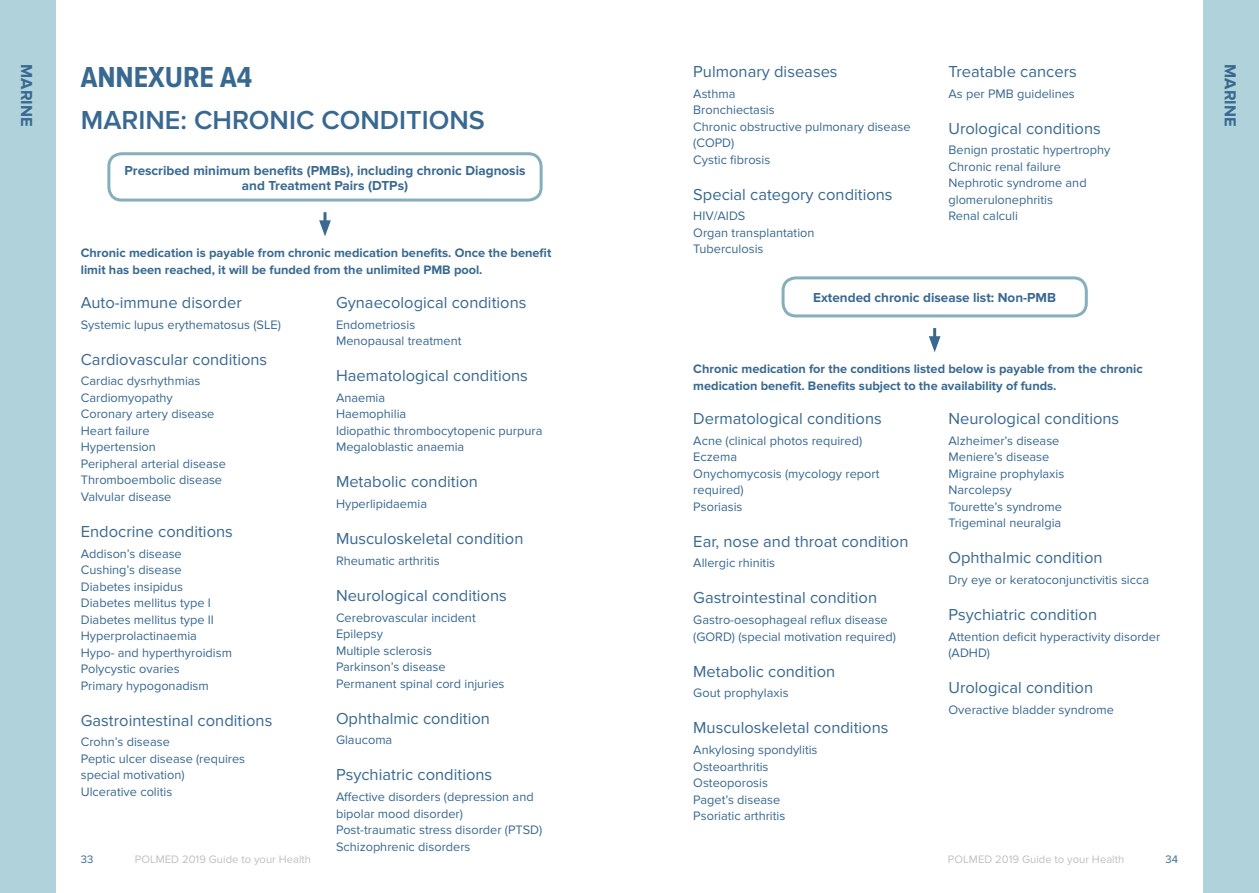
<style>
.page{position:relative;width:1259px;height:893px;background:#fff}
.page>*{position:absolute;margin:0;border:0;box-sizing:border-box;transform-origin:0 0}
.t1{font:700 30px "Proxima Nova Cond";color:#396991}
.t2{font:600 27px "Proxima Nova";color:#396991}
.t3{font:16.5px "Proxima Nova";color:#396991}
.t4{font:700 16.5px "Proxima Nova";letter-spacing:.01em;color:#396991}
.t5{font:700 13.5px/15px "Proxima Nova";color:#396991;text-align:center}
.t6{font:12.75px/16.5px "Proxima Nova";color:#396991}
.t7{font:700 12.75px/16.5px "Proxima Nova";color:#396991}
.t8{font:11.25px "Proxima Nova";color:#c0c0c0}
.t9{font:11.25px "Proxima Nova";color:#396991}
</style>
<div class="page">
<div style="left:107px;top:152px;width:435px;height:50px;border:3px solid #86afbc;border-radius:13px"></div>
<hr style="left:323px;top:212px;width:3px;height:14px;background:#396991">
<svg style="left:319px;top:220px;width:12px;height:16px"></svg>
<div style="left:781px;top:276px;width:306px;height:41px;border:3px solid #86afbc;border-radius:13px"></div>
<hr style="left:933px;top:328px;width:3px;height:14px;background:#396991">
<svg style="left:929px;top:336px;width:11px;height:16px"></svg>
<div style="left:1203px;top:0;width:56px;height:893px;background:#afd2db"></div>
<div style="left:0;top:0;width:55px;height:893px;background:#afd2db"></div>
<p class="t4" style="left:36px;top:64px;width:64px;rotate:90deg">MARINE</p>
<p class="t4" style="left:1239px;top:64px;width:64px;rotate:90deg">MARINE</p>
<p class="t3" style="left:693px;top:62px;width:146px">Pulmonary diseases</p>
<p class="t6" style="left:693px;top:85px;width:219px">Asthma<br>Bronchiectasis<br>Chronic obstructive pulmonary disease (COPD)<br>Cystic fibrosis</p>
<p class="t3" style="left:693px;top:185px;width:201px">Special category conditions</p>
<p class="t6" style="left:693px;top:208px;width:123px">HIV/AIDS<br>Organ transplantation<br>Tuberculosis</p>
<p class="t3" style="left:948px;top:62px;width:130px">Treatable cancers</p>
<p class="t6" style="left:948px;top:85px;width:128px">As per PMB guidelines</p>
<p class="t3" style="left:948px;top:119px;width:154px">Urological conditions</p>
<p class="t6" style="left:948px;top:142px;width:163px">Benign prostatic hypertrophy<br>Chronic renal failure<br>Nephrotic syndrome and glomerulonephritis<br>Renal calculi</p>
<h1 class="t1" style="left:81px;top:61px;width:173px">ANNEXURE A4</h1>
<h2 class="t2" style="left:81px;top:104px;width:405px">MARINE: CHRONIC CONDITIONS</h2>
<p class="t5" style="left:124px;top:163px;width:403px">Prescribed minimum benefits (PMBs), including chronic Diagnosis and Treatment Pairs (DTPs)</p>
<p class="t7" style="left:81px;top:245px;width:472px">Chronic medication is payable from chronic medication benefits. Once the benefit limit has been reached, it will be funded from the unlimited PMB pool.</p>
<p class="t3" style="left:81px;top:293px;width:163px">Auto-immune disorder</p>
<p class="t6" style="left:81px;top:316px;width:202px">Systemic lupus erythematosus (SLE)</p>
<p class="t3" style="left:81px;top:350px;width:188px">Cardiovascular conditions</p>
<p class="t6" style="left:81px;top:373px;width:147px">Cardiac dysrhythmias<br>Cardiomyopathy<br>Coronary artery disease<br>Heart failure<br>Hypertension<br>Peripheral arterial disease<br>Thromboembolic disease<br>Valvular disease</p>
<p class="t3" style="left:81px;top:522px;width:154px">Endocrine conditions</p>
<p class="t6" style="left:81px;top:545px;width:153px">Addison’s disease<br>Cushing’s disease<br>Diabetes insipidus<br>Diabetes mellitus type I<br>Diabetes mellitus type II<br>Hyperprolactinaemia<br>Hypo- and hyperthyroidism<br>Polycystic ovaries<br>Primary hypogonadism</p>
<p class="t3" style="left:81px;top:711px;width:193px">Gastrointestinal conditions</p>
<p class="t6" style="left:81px;top:734px;width:166px">Crohn’s disease<br>Peptic ulcer disease (requires special motivation)<br>Ulcerative colitis</p>
<p class="t3" style="left:336px;top:293px;width:192px">Gynaecological conditions</p>
<p class="t6" style="left:336px;top:316px;width:127px">Endometriosis<br>Menopausal treatment</p>
<p class="t3" style="left:336px;top:366px;width:193px">Haematological conditions</p>
<p class="t6" style="left:336px;top:390px;width:208px">Anaemia<br>Haemophilia<br>Idiopathic thrombocytopenic purpura<br>Megaloblastic anaemia</p>
<p class="t3" style="left:336px;top:472px;width:143px">Metabolic condition</p>
<p class="t6" style="left:336px;top:496px;width:93px">Hyperlipidaemia</p>
<p class="t3" style="left:336px;top:529px;width:189px">Musculoskeletal condition</p>
<p class="t6" style="left:336px;top:553px;width:105px">Rheumatic arthritis</p>
<p class="t3" style="left:336px;top:586px;width:172px">Neurological conditions</p>
<p class="t6" style="left:336px;top:609px;width:170px">Cerebrovascular incident<br>Epilepsy<br>Multiple sclerosis<br>Parkinson’s disease<br>Permanent spinal cord injuries</p>
<p class="t3" style="left:336px;top:709px;width:155px">Ophthalmic condition</p>
<p class="t6" style="left:336px;top:732px;width:58px">Glaucoma</p>
<p class="t3" style="left:336px;top:765px;width:158px">Psychiatric conditions</p>
<p class="t6" style="left:336px;top:789px;width:208px">Affective disorders (depression and bipolar mood disorder)<br>Post-traumatic stress disorder (PTSD)<br>Schizophrenic disorders</p>
<p class="t5" style="left:813px;top:291px;width:244px">Extended chronic disease list: Non-PMB</p>
<p class="t7" style="left:693px;top:361px;width:451px">Chronic medication for the conditions listed below is payable from the chronic medication benefit. Benefits subject to the availability of funds.</p>
<p class="t3" style="left:693px;top:409px;width:190px">Dermatological conditions</p>
<p class="t6" style="left:693px;top:432px;width:188px">Acne (clinical photos required)<br>Eczema<br>Onychomycosis (mycology report required)<br>Psoriasis</p>
<p class="t3" style="left:693px;top:532px;width:217px">Ear, nose and throat condition</p>
<p class="t6" style="left:693px;top:555px;width:83px">Allergic rhinitis</p>
<p class="t3" style="left:693px;top:588px;width:185px">Gastrointestinal condition</p>
<p class="t6" style="left:693px;top:612px;width:204px">Gastro-oesophageal reflux disease (GORD) (special motivation required)</p>
<p class="t3" style="left:693px;top:662px;width:143px">Metabolic condition</p>
<p class="t6" style="left:693px;top:685px;width:97px">Gout prophylaxis</p>
<p class="t3" style="left:693px;top:718px;width:197px">Musculoskeletal conditions</p>
<p class="t6" style="left:693px;top:742px;width:126px">Ankylosing spondylitis<br>Osteoarthritis<br>Osteoporosis<br>Paget’s disease<br>Psoriatic arthritis</p>
<p class="t3" style="left:948px;top:409px;width:172px">Neurological conditions</p>
<p class="t6" style="left:948px;top:432px;width:117px">Alzheimer’s disease<br>Meniere’s disease<br>Migraine prophylaxis<br>Narcolepsy<br>Tourette’s syndrome<br>Trigeminal neuralgia</p>
<p class="t3" style="left:948px;top:548px;width:155px">Ophthalmic condition</p>
<p class="t6" style="left:948px;top:571px;width:202px">Dry eye or keratoconjunctivitis sicca</p>
<p class="t3" style="left:948px;top:605px;width:150px">Psychiatric condition</p>
<p class="t6" style="left:948px;top:628px;width:213px">Attention deficit hyperactivity disorder (ADHD)</p>
<p class="t3" style="left:948px;top:678px;width:146px">Urological condition</p>
<p class="t6" style="left:948px;top:701px;width:167px">Overactive bladder syndrome</p>
<p class="t9" style="left:81px;top:853px;width:14px">33</p>
<p class="t8" style="left:135px;top:853px;width:178px">POLMED 2019 Guide to your Health</p>
<p class="t8" style="left:948px;top:853px;width:178px">POLMED 2019 Guide to your Health</p>
<p class="t9" style="left:1165px;top:853px;width:14px">34</p>
</div>
